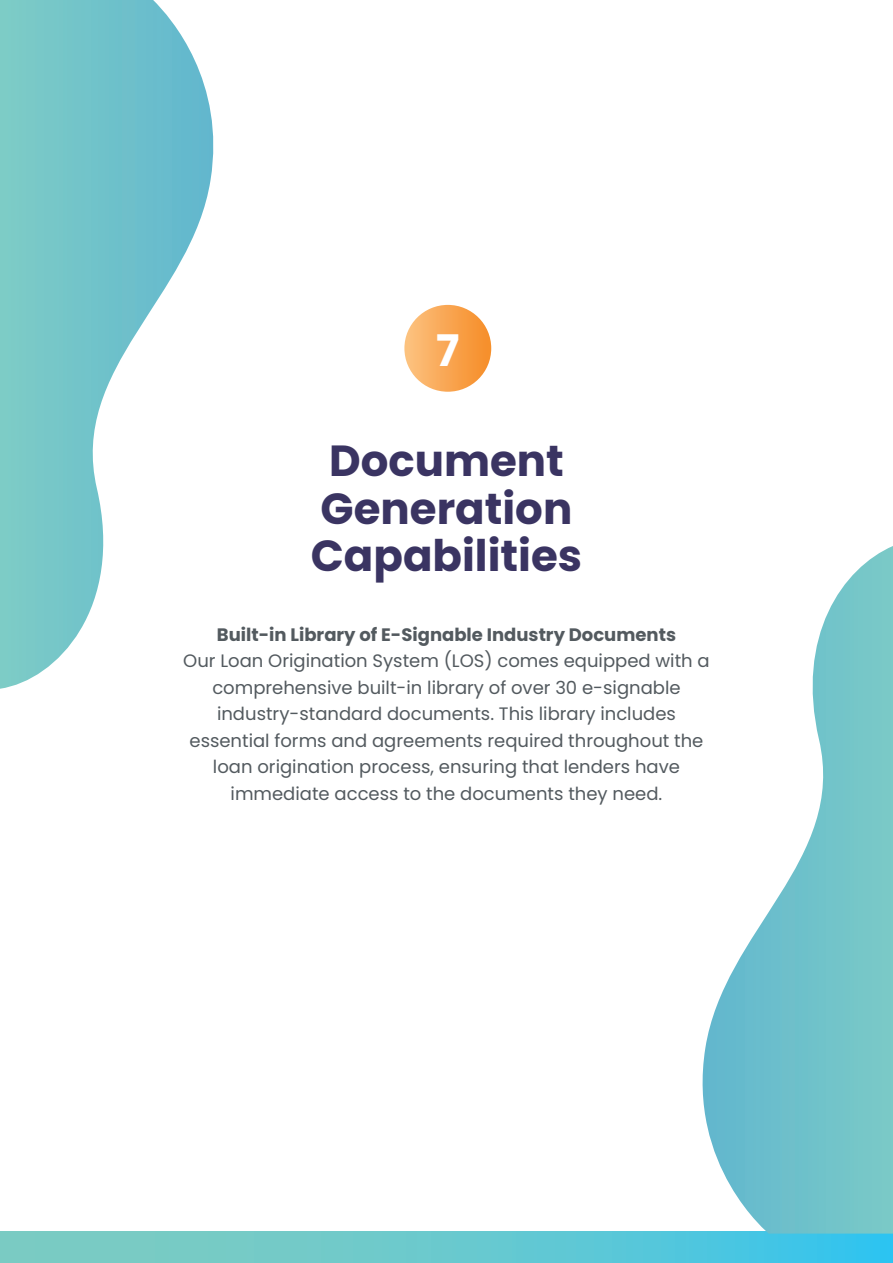
<style>
.page{position:relative;width:893px;height:1263px;background:#fff}
.page>*{position:absolute;margin:0;border:0;box-sizing:border-box;transform-origin:0 0}
.t1{font:700 43.5px/47.5px "Poppins";color:#3a3462;text-align:center}
.t2{font:700 43.5px "Poppins";color:#fff}
.t3{font:18px/26.5px "Poppins";color:#535a5f;text-align:center}
.t4{font:700 18px "Poppins";color:#535a5f}
</style>
<div class="page">
<svg style="left:0;top:1231px;width:893px;height:32px;background:#62c8d1"></svg>
<svg style="left:687px;top:546px;width:206px;height:687px"></svg>
<div style="left:404px;top:305px;width:87px;height:87px;background:linear-gradient(to right,#fdc483,#f68c26);border-radius:43px"></div>
<svg style="left:0;top:0;width:214px;height:689px"></svg>
<h1 class="t2" style="left:436px;top:325px;width:25px">7</h1>
<h1 class="t1" style="left:311px;top:437px;width:273px">Document<br>Generation<br>Capabilities</h1>
<p class="t4" style="left:217px;top:624px;width:461px">Built-in Library of E-Signable Industry Documents</p>
<p class="t3" style="left:183px;top:648px;width:528px">Our Loan Origination System (LOS) comes equipped with a comprehensive built-in library of over 30 e-signable industry-standard documents. This library includes essential forms and agreements required throughout the loan origination process, ensuring that lenders have immediate access to the documents they need.</p>
</div>
